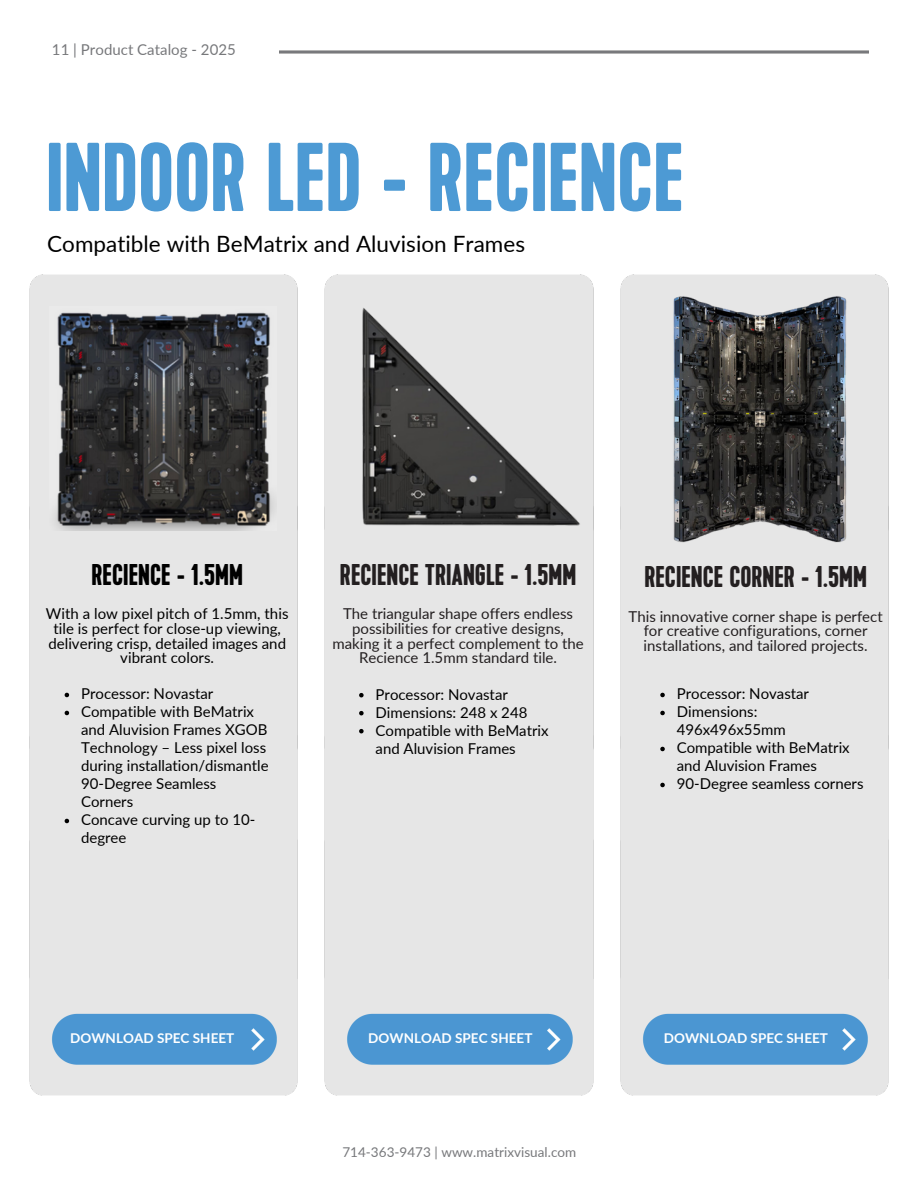
<style>
.page{position:relative;width:918px;height:1188px;background:#fff}
.page>*{position:absolute;margin:0;border:0;box-sizing:border-box;transform-origin:0 0}
.t1{font:700 97.5px "Kapra";color:#4d9ad4}
.t2{font:700 30px "Kapra";color:#231f20}
.t3{font:700 30px "Kapra";color:#000}
.t4{font:22.5px "Lato";color:#000}
.t5{font:15px/18px "Lato";color:#000}
.t6{font:15px/14.7px "Lato";color:#231f20;text-align:center}
.t7{font:15px "Lato";color:#77787b}
.t8{font:700 13.5px "Lato";color:#fff}
.t9{font:13.5px "Lato";color:#77787b}
</style>
<div class="page">
<img style="left:324px;top:535px;width:270px;height:561px">
<img style="left:29px;top:274px;width:269px;height:822px">
<img style="left:620px;top:274px;width:269px;height:822px">
<img style="left:655px;top:284px;width:208px;height:269px">
<img style="left:276px;top:274px;width:367px;height:261px">
<img style="left:49px;top:307px;width:228px;height:224px">
<svg style="left:359px;top:693px;width:5px;height:4px"></svg>
<svg style="left:359px;top:711px;width:5px;height:4px"></svg>
<svg style="left:359px;top:729px;width:5px;height:4px"></svg>
<svg style="left:660px;top:693px;width:5px;height:4px"></svg>
<svg style="left:660px;top:711px;width:5px;height:4px"></svg>
<svg style="left:660px;top:747px;width:5px;height:4px"></svg>
<svg style="left:660px;top:783px;width:5px;height:4px"></svg>
<svg style="left:65px;top:693px;width:4px;height:4px"></svg>
<svg style="left:65px;top:711px;width:4px;height:4px"></svg>
<svg style="left:65px;top:819px;width:4px;height:4px"></svg>
<p class="t7" style="left:52px;top:40px;width:185px">11 | Product Catalog - 2025</p>
<h4 class="t1" style="left:46px;top:138px;width:640px">INDOOR LED - RECIENCE</h4>
<p class="t4" style="left:47px;top:230px;width:479px">Compatible with BeMatrix and Aluvision Frames</p>
<h4 class="t3" style="left:91px;top:562px;width:153px">RECIENCE - 1.5MM</h4>
<p class="t5" style="left:46px;top:606px;width:244px;line-height:14.7px;text-align:center">With a low pixel pitch of 1.5mm, this tile is perfect for close-up viewing, delivering crisp, detailed images and vibrant colors.</p>
<p class="t5" style="left:81px;top:685px;width:134px">Processor: Novastar</p>
<p class="t5" style="left:81px;top:703px;width:189px">Compatible with BeMatrix and Aluvision Frames XGOB<br>Technology – Less pixel loss during installation/dismantle<br>90-Degree Seamless<br>Corners</p>
<p class="t5" style="left:81px;top:811px;width:176px">Concave curving up to 10- degree</p>
<h3 class="t2" style="left:340px;top:562px;width:238px">RECIENCE TRIANGLE - 1.5MM</h3>
<p class="t6" style="left:332px;top:606px;width:253px">The triangular shape offers endless possibilities for creative designs, making it a perfect complement to the Recience 1.5mm standard tile.</p>
<p class="t5" style="left:376px;top:685px;width:134px">Processor: Novastar</p>
<h2 class="t5" style="left:376px;top:703px;width:153px">Dimensions: 248 x 248</h2>
<h4 class="t5" style="left:376px;top:721px;width:175px">Compatible with BeMatrix and Aluvision Frames</h4>
<p class="t2" style="left:644px;top:564px;width:224px">RECIENCE CORNER - 1.5MM</p>
<h1 class="t6" style="left:629px;top:609px;width:256px">This innovative corner shape is perfect for creative configurations, corner installations, and tailored projects.</h1>
<p class="t5" style="left:677px;top:685px;width:134px">Processor: Novastar</p>
<p class="t5" style="left:677px;top:703px;width:111px">Dimensions:<br>496x496x55mm</p>
<p class="t5" style="left:677px;top:739px;width:175px">Compatible with BeMatrix and Aluvision Frames</p>
<p class="t5" style="left:677px;top:775px;width:188px">90-Degree seamless corners</p>
<p class="t8" style="left:70px;top:1029px;width:166px">DOWNLOAD SPEC SHEET</p>
<p class="t8" style="left:368px;top:1029px;width:166px">DOWNLOAD SPEC SHEET</p>
<h2 class="t8" style="left:664px;top:1029px;width:166px">DOWNLOAD SPEC SHEET</h2>
<p class="t9" style="left:342px;top:1144px;width:235px">714-363-9473 | www.matrixvisual.com</p>
</div>
